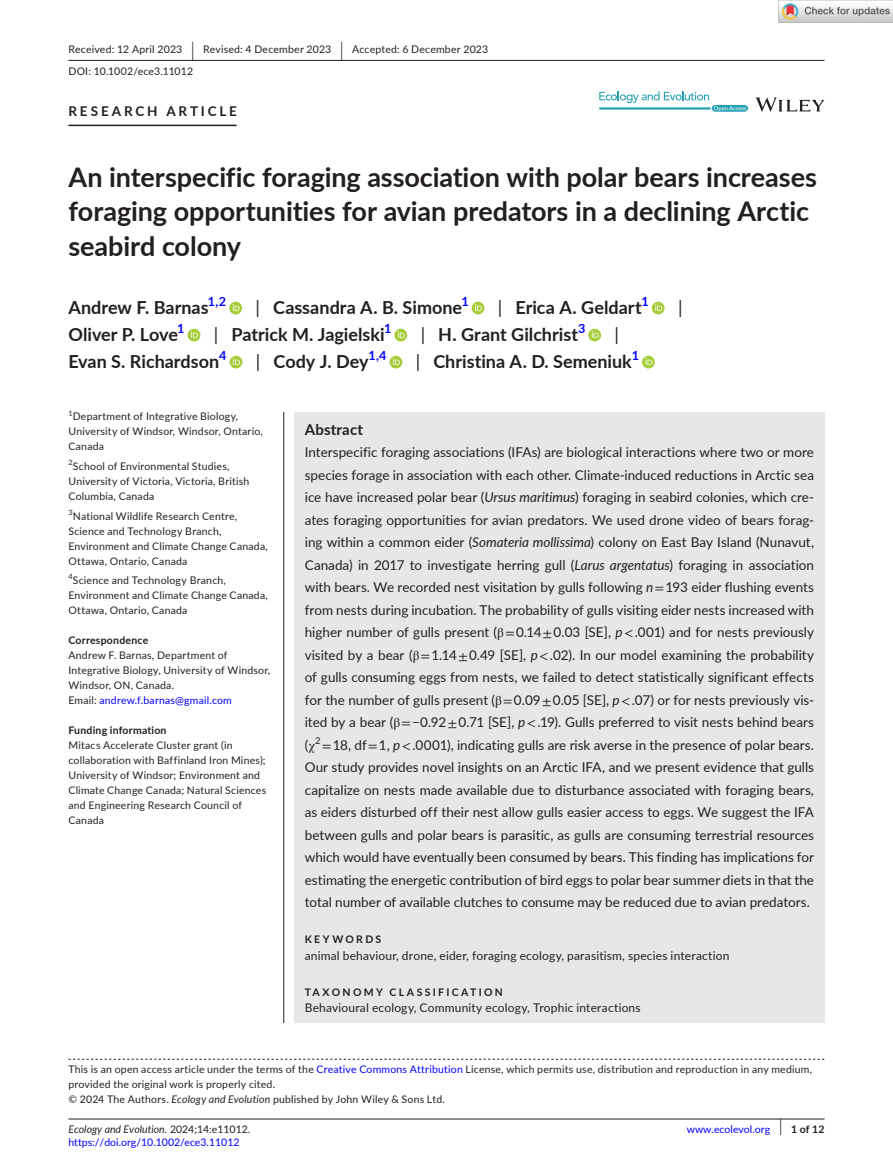
<style>
.page{position:relative;width:893px;height:1174px;background:#fff}
.page>*{position:absolute;margin:0;border:0;box-sizing:border-box;transform-origin:0 0}
.t1{font:700 27px/34.5px "Lato";letter-spacing:-.005em;color:#231f20}
.t2{font:700 18px "Lato";color:#231f20}
.t3{font:18px "Lato";color:#231f20}
.t4{font:700 15px "Lato";letter-spacing:.015em;color:#231f20}
.t5{font:13.5px/22.5px "Lato";color:#231f20;text-align:justify}
.t6{font:700 13.5px "Lato";letter-spacing:.21em;color:#231f20}
.t7{font:700 12.6px "Lato";color:#00f}
.t8{font:12px "Lato";letter-spacing:.015em;color:#231f20}
.t9{font:10.5px/15px "Lato";letter-spacing:.02em;color:#231f20}
.t10{font:10.5px "Lato";color:#00f}
.t11{font:700 10.5px "Lato";letter-spacing:.02em;color:#231f20}
.t12{font:italic 10.5px "Lato";color:#231f20}
.t13{font:700 10.5px "Lato";letter-spacing:.22em;color:#231f20}
.t14{font:9.45px "Lato";color:#231f20}
.s1{font-size:19.65px}
.s2{font-weight:400}
.s3{color:#00f}
.s4{font-style:italic}
.s5{font-family:"STIX"}
.s6{font-style:normal}
.s7{font-weight:400;font-size:17.4px}
</style>
<div class="page">
<hr style="left:68px;top:1118px;width:756px;height:1px;background:#231f20">
<svg style="left:756px;top:97px;width:68px;height:15px"></svg>
<svg style="left:599px;top:91px;width:149px;height:21px"></svg>
<hr style="left:68px;top:60px;width:756px;height:1px;background:#231f20">
<hr style="left:68px;top:125px;width:169px;height:1px;background:#231f20">
<svg style="left:229px;top:302px;width:13px;height:12px"></svg>
<svg style="left:233px;top:304px;width:7px;height:7px"></svg>
<div style="left:472px;top:302px;width:12px;height:12px;background:#a5cd39;border-radius:50%"></div>
<svg style="left:475px;top:304px;width:7px;height:7px"></svg>
<svg style="left:652px;top:302px;width:13px;height:12px"></svg>
<svg style="left:655px;top:304px;width:7px;height:7px"></svg>
<div style="left:188px;top:329px;width:12px;height:12px;background:#a5cd39;border-radius:50%"></div>
<svg style="left:191px;top:331px;width:7px;height:7px"></svg>
<div style="left:394px;top:329px;width:13px;height:12px;background:#a5cd39;border-radius:50%"></div>
<svg style="left:398px;top:331px;width:7px;height:7px"></svg>
<svg style="left:588px;top:329px;width:13px;height:12px"></svg>
<svg style="left:592px;top:331px;width:7px;height:7px"></svg>
<div style="left:230px;top:356px;width:12px;height:12px;background:#a5cd39;border-radius:50%"></div>
<svg style="left:233px;top:358px;width:7px;height:7px"></svg>
<div style="left:389px;top:356px;width:13px;height:12px;background:#a5cd39;border-radius:50%"></div>
<svg style="left:393px;top:358px;width:7px;height:7px"></svg>
<svg style="left:642px;top:356px;width:13px;height:12px"></svg>
<svg style="left:645px;top:358px;width:7px;height:7px"></svg>
<svg style="left:68px;top:1058px;width:756px;height:1px"></svg>
<div style="left:294px;top:412px;width:530px;height:610px;background:#e6e7e9"></div>
<hr style="left:283px;top:412px;width:1px;height:610px;background:#231f20">
<img style="left:779px;top:0;width:114px;height:23px">
<p class="t9" style="left:68px;top:38px;width:421px;line-height:21.8px">Received: 12 April 2023 <span class="s1">|</span> Revised: 4 December 2023 <span class="s1">|</span> Accepted: 6 December 2023<br>DOI: 10.1002/ece3.11012</p>
<p class="t6" style="left:68px;top:101px;width:170px">RESEARCH ARTICLE</p>
<h1 class="t1" style="left:68px;top:159px;width:750px">An interspecific foraging association with polar bears increases foraging opportunities for avian predators in a declining Arctic seabird colony</h1>
<h2 class="t2" style="left:68px;top:295px;width:142px">Andrew F. Barnas</h2>
<p class="t7" style="left:208px;top:292px;width:20px">1,2</p>
<h2 class="t2" style="left:256px;top:295px;width:208px"><span class="s2">|</span> Cassandra A. B. Simone</h2>
<p class="t7" style="left:461px;top:292px;width:9px">1</p>
<h2 class="t2" style="left:498px;top:295px;width:145px"><span class="s2">|</span> Erica A. Geldart</h2>
<p class="t7" style="left:641px;top:292px;width:9px">1</p>
<h2 class="t3" style="left:678px;top:295px;width:6px">|</h2>
<h2 class="t2" style="left:68px;top:322px;width:111px">Oliver P. Love</h2>
<p class="t7" style="left:177px;top:319px;width:9px">1</p>
<h2 class="t2" style="left:214px;top:322px;width:172px"><span class="s2">|</span> Patrick M. Jagielski</h2>
<p class="t7" style="left:384px;top:319px;width:9px">1</p>
<h2 class="t2" style="left:421px;top:322px;width:159px"><span class="s2">|</span> H. Grant Gilchrist</h2>
<p class="t7" style="left:578px;top:319px;width:9px">3</p>
<h2 class="t3" style="left:615px;top:322px;width:6px">|</h2>
<h2 class="t2" style="left:68px;top:349px;width:152px">Evan S. Richardson</h2>
<p class="t7" style="left:219px;top:346px;width:9px">4</p>
<h2 class="t2" style="left:256px;top:349px;width:114px"><span class="s2">|</span> Cody J. Dey</h2>
<p class="t7" style="left:369px;top:346px;width:19px">1,4</p>
<h2 class="t2" style="left:416px;top:349px;width:218px"><span class="s2">|</span> Christina A. D. Semeniuk</h2>
<p class="t7" style="left:632px;top:346px;width:9px">1</p>
<p class="t9" style="left:68px;top:409px;width:196px"><sup>1</sup>Department of Integrative Biology,<br>University of Windsor, Windsor, Ontario,<br>Canada</p>
<p class="t9" style="left:68px;top:458px;width:182px"><sup>2</sup>School of Environmental Studies,<br>University of Victoria, Victoria, British<br>Columbia, Canada</p>
<p class="t9" style="left:68px;top:508px;width:201px"><sup>3</sup>National Wildlife Research Centre, Science and Technology Branch, Environment and Climate Change Canada, Ottawa, Ontario, Canada</p>
<p class="t9" style="left:68px;top:572px;width:201px"><sup>4</sup>Science and Technology Branch,<br>Environment and Climate Change Canada,<br>Ottawa, Ontario, Canada</p>
<p class="t11" style="left:68px;top:632px;width:81px">Correspondence</p>
<p class="t9" style="left:68px;top:647px;width:203px">Andrew F. Barnas, Department of Integrative Biology, University of Windsor, Windsor, ON, Canada.<br>Email: <span class="s3">andrew.f.barnas@gmail.com</span></p>
<p class="t11" style="left:68px;top:722px;width:100px">Funding information</p>
<p class="t9" style="left:68px;top:737px;width:199px">Mitacs Accelerate Cluster grant (in collaboration with Baffinland Iron Mines); University of Windsor; Environment and Climate Change Canada; Natural Sciences and Engineering Research Council of Canada</p>
<p class="t4" style="left:305px;top:418px;width:60px">Abstract</p>
<p class="t5" style="left:305px;top:440px;width:511px">Interspecific foraging associations (IFAs) are biological interactions where two or more species forage in association with each other. Climate-induced reductions in Arctic sea ice have increased polar bear (<span class="s4">Ursus maritimus</span>) foraging in seabird colonies, which cre&shy;ates foraging opportunities for avian predators. We used drone video of bears forag&shy;ing within a common eider (<span class="s4">Somateria mollissima</span>) colony on East Bay Island (Nunavut, Canada) in 2017 to investigate herring gull (<span class="s4">Larus argentatus</span>) foraging in association with bears. We recorded nest visitation by gulls following <span class="s4">n</span><span class="s5">=</span> 193 eider flushing events from nests during incubation. The probability of gulls visiting eider nests increased with higher number of gulls present (<span class="s5">β=</span> 0.14 <span class="s5">±</span> 0.03 [SE], <span class="s4">p</span><span class="s5">&lt;</span> .001) and for nests previously visited by a bear (<span class="s5">β=</span> 1.14 <span class="s5">±</span> 0.49 [SE], <span class="s4">p</span><span class="s5">&lt;</span> .02). In our model examining the probability of gulls consuming eggs from nests, we failed to detect statistically significant effects for the number of gulls present (<span class="s5">β=</span> 0.09 <span class="s5">±</span> 0.05 [SE], <span class="s4">p</span><span class="s5">&lt;</span> .07) or for nests previously vis&shy;ited by a bear (<span class="s5">β=</span> −0.92 <span class="s5">±</span> 0.71 [SE], <span class="s4">p</span><span class="s5">&lt;</span> .19). Gulls preferred to visit nests behind bears (<span class="s5">χ</span></p>
<p class="t14" style="left:315px;top:733px;width:7px">2</p>
<p class="t5" style="left:305px;top:733px;width:511px;text-indent:17px"><span class="s5">=</span> 18, df <span class="s5">=</span> 1, <span class="s4">p</span><span class="s5">&lt;</span> .0001), indicating gulls are risk averse in the presence of polar bears.<br>Our study provides novel insights on an Arctic IFA, and we present evidence that gulls capitalize on nests made available due to disturbance associated with foraging bears, as eiders disturbed off their nest allow gulls easier access to eggs. We suggest the IFA between gulls and polar bears is parasitic, as gulls are consuming terrestrial resources which would have eventually been consumed by bears. This finding has implications for estimating the energetic contribution of bird eggs to polar bear summer diets in that the total number of available clutches to consume may be reduced due to avian predators.</p>
<p class="t13" style="left:305px;top:931px;width:78px">KEYWORDS</p>
<p class="t8" style="left:305px;top:946px;width:426px">animal behaviour, drone, eider, foraging ecology, parasitism, species interaction</p>
<p class="t13" style="left:305px;top:984px;width:200px">TAXONOMY CLASSIFICATION</p>
<p class="t8" style="left:305px;top:999px;width:337px">Behavioural ecology, Community ecology, Trophic interactions</p>
<p class="t9" style="left:68px;top:1061px;width:745px">This is an open access article under the terms of the <span class="s3">Creative Commons Attribution</span> License, which permits use, distribution and reproduction in any medium, provided the original work is properly cited.<br>© 2024 The Authors. <span class="s4">Ecology and Evolution</span> published by John Wiley &amp; Sons Ltd.</p>
<p class="t12" style="left:68px;top:1121px;width:183px">Ecology and Evolution. <span class="s6">2024;14:e11012.</span></p>
<p class="t11" style="left:779px;top:1121px;width:46px"><span class="s7">|</span> 1 of 12</p>
<p class="t10" style="left:68px;top:1135px;width:173px">https://doi.org/10.1002/ece3.11012</p>
<p class="t10" style="left:687px;top:1121px;width:85px">www.ecolevol.org</p>
</div>
